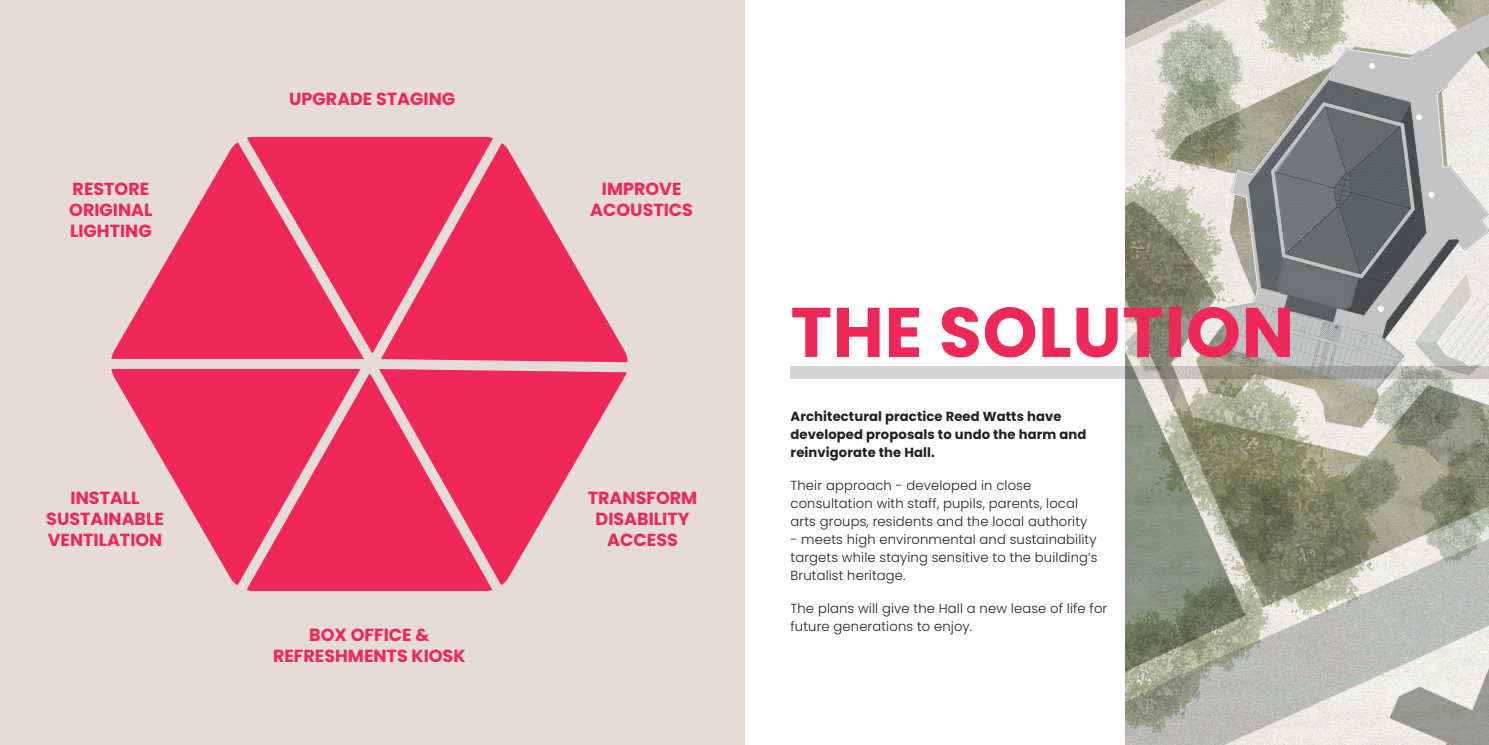
<style>
.page{position:relative;width:1489px;height:745px;background:#fff}
.page>*{position:absolute;margin:0;border:0;box-sizing:border-box;transform-origin:0 0}
.t1{font:700 70px "Poppins";letter-spacing:.01em;color:#ee2858}
.t2{font:700 17.5px/21px "Poppins";color:#ee2858;text-align:center}
.BODY_COPY{font:300 13.12px/18.1px "Poppins";letter-spacing:.01em;color:#231f20}
.BODY_COPY-2{font:700 13.12px/18.1px "Poppins";letter-spacing:.01em;color:#231f20}
</style>
<div class="page">
<img style="left:1125px;top:0;width:363px;height:744px">
<div style="left:0;top:0;width:744px;height:744px;background:#e5dcd8"></div>
<svg style="left:111px;top:204px;width:115px;height:366px"></svg>
<svg style="left:790px;top:366px;width:698px;height:12px;background:#bbbab5"></svg>
<svg style="left:199px;top:157px;width:27px;height:224px;background:#ec3c66"></svg>
<div style="left:105px;top:358px;width:264px;height:10px;background:#e5dcd8"></div>
<svg style="left:226px;top:136px;width:402px;height:455px"></svg>
<div style="left:363px;top:352px;width:16px;height:22px;background:#e5dcd8;border-radius:50%"></div>
<p class="t2" style="left:69px;top:179px;width:85px;text-align:left">RESTORE<br>ORIGINAL<br>LIGHTING</p>
<p class="t2" style="left:46px;top:487px;width:119px">INSTALL<br>SUSTAINABLE<br>VENTILATION</p>
<p class="t2" style="left:289px;top:89px;width:167px">UPGRADE STAGING</p>
<p class="t2" style="left:273px;top:624px;width:194px">BOX OFFICE &amp;<br>REFRESHMENTS KIOSK</p>
<p class="t2" style="left:602px;top:179px;width:81px">IMPROVE</p>
<p class="t2" style="left:590px;top:200px;width:104px">ACOUSTICS</p>
<p class="t2" style="left:588px;top:487px;width:111px">TRANSFORM<br>DISABILITY</p>
<p class="t2" style="left:607px;top:529px;width:72px">ACCESS</p>
<p class="t1" style="left:790px;top:291px;width:505px">THE SOLUTION</p>
<p class="BODY_COPY-2" style="left:790px;top:407px;width:297px">Architectural practice Reed Watts have developed proposals to undo the harm and reinvigorate the Hall.</p>
<p class="BODY_COPY" style="left:790px;top:475px;width:298px">Their approach - developed in close consultation with staff, pupils, parents, local arts groups, residents and the local authority</p>
<p class="BODY_COPY" style="left:790px;top:530px;width:308px;text-align:justify">- meets high environmental and sustainability targets while staying sensitive to the building’s Brutalist heritage.</p>
<p class="BODY_COPY" style="left:790px;top:598px;width:318px">The plans will give the Hall a new lease of life for future generations to enjoy.</p>
</div>
